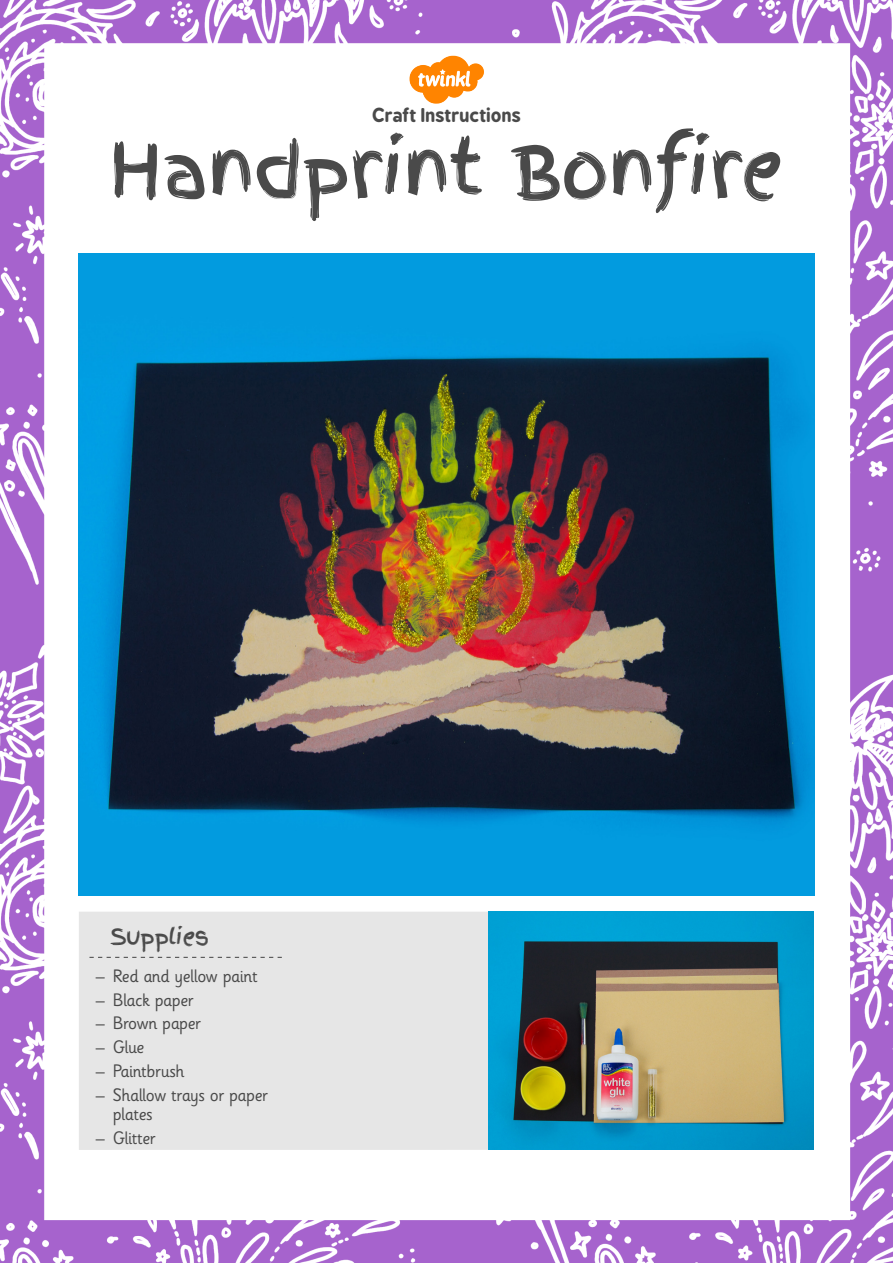
<style>
.page{position:relative;width:893px;height:1263px;background:#fff}
.page>*{position:absolute;margin:0;border:0;box-sizing:border-box;transform-origin:0 0}
.t1{font:75px "Finger Paint";letter-spacing:-.025em;color:#4a4a4a}
.t2{font:22.5px "Finger Paint";letter-spacing:-.025em;color:#4a4a4a}
.t3{font:18px/19.5px "Sassoon Infant Rg";letter-spacing:-.025em;color:#4a4a4a}
.t4{font:700 18px "B Preplay";letter-spacing:.005em;color:#4a4a4a}
</style>
<div class="page">
<img style="left:0;top:0;width:893px;height:1263px">
<img style="left:406px;top:54px;width:81px;height:51px">
<img style="left:79px;top:253px;width:735px;height:643px">
<div style="left:79px;top:912px;width:735px;height:238px;background:#e6e6e6"></div>
<svg style="left:89px;top:957px;width:193px;height:1px"></svg>
<img style="left:489px;top:912px;width:325px;height:238px">
<p class="t4" style="left:372px;top:104px;width:150px">Craft Instructions</p>
<h1 class="t1" style="left:110px;top:115px;width:675px">Handprint Bonfire</h1>
<p class="t2" style="left:111px;top:920px;width:100px">Supplies</p>
<p class="t3" style="left:96px;top:967px;width:164px">– Red and yellow paint</p>
<p class="t3" style="left:96px;top:990px;width:100px">– Black paper</p>
<p class="t3" style="left:96px;top:1014px;width:107px">– Brown paper</p>
<p class="t3" style="left:96px;top:1038px;width:50px">– Glue</p>
<p class="t3" style="left:96px;top:1062px;width:90px">– Paintbrush</p>
<p class="t3" style="left:113px;top:1085px;width:157px;text-indent:-17px">– Shallow trays or paper plates</p>
<p class="t3" style="left:96px;top:1129px;width:62px">– Glitter</p>
</div>
